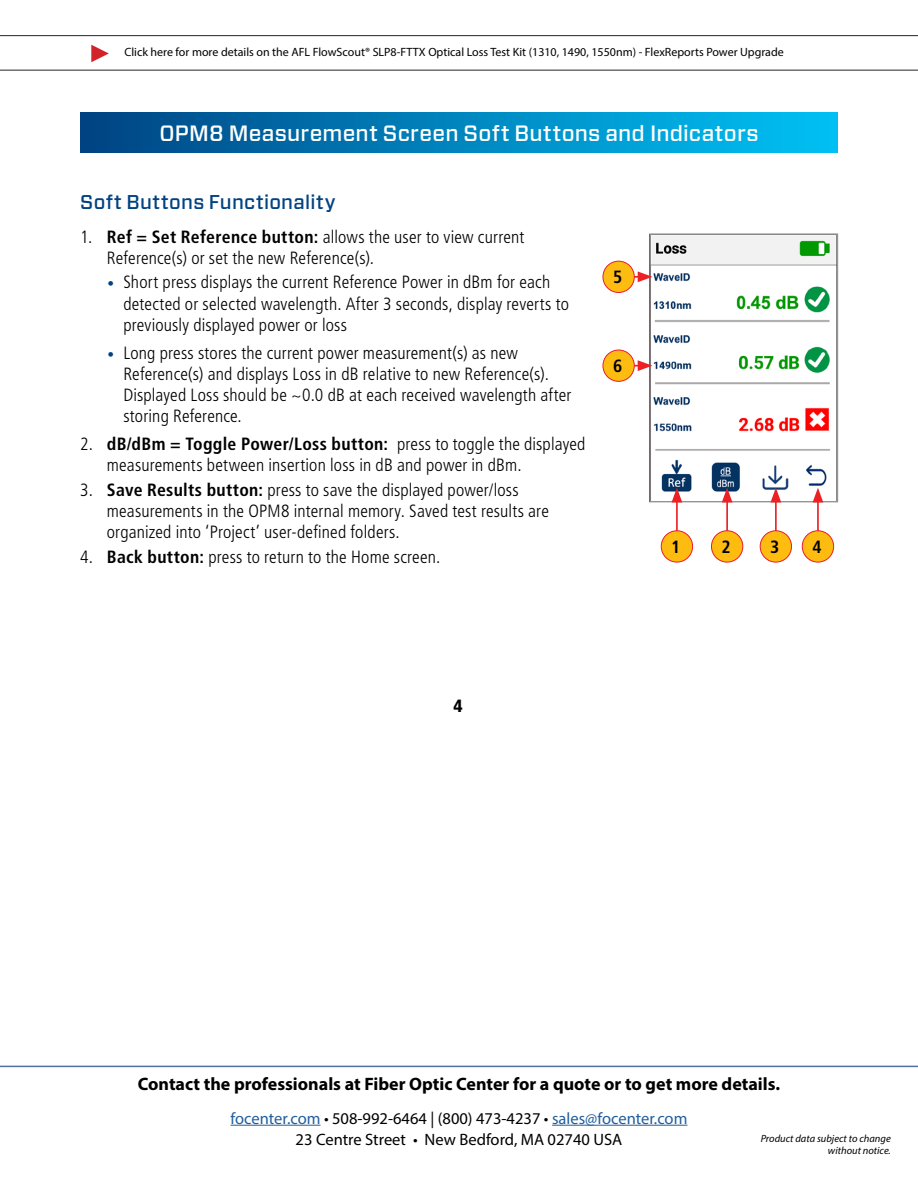
<style>
.page{position:relative;width:918px;height:1188px;background:#fff}
.page>*{position:absolute;margin:0;border:0;box-sizing:border-box;transform-origin:0 0}
.t1{font:500 22.2px "Forza";letter-spacing:.01em;color:#fff}
.t2{font:500 19.95px "Forza";letter-spacing:.015em;color:#004282}
.t3{font:700 18px "Myriad Pro";color:#000}
.t4{font:300 condensed 17.7px/21.3px "Frutiger LT Std";letter-spacing:.01em;color:#000}
.t5{font:700 condensed 17.7px "Frutiger LT Std";color:#000}
.t6{font:900 condensed 17.7px "Frutiger LT Std";color:#000}
.t7{font:16.5px "Myriad Pro";color:#215e9e}
.t8{font:16.5px "Myriad Pro";color:#000}
.t9{font:12px "Myriad Pro";color:#000}
.t10{font:italic 10.5px/12.6px "Myriad Pro";color:#000;text-align:right}
.s1{font-weight:700}
.s2{font-size:13.35px;color:#004282}
.s3{color:#000}
</style>
<div class="page">
<hr style="left:231px;top:1125px;width:90px;height:1px;background:#215e9e">
<hr style="left:552px;top:1125px;width:135px;height:1px;background:#215e9e">
<hr style="left:0;top:1066px;width:918px;height:1px;background:#4f70a8">
<hr style="left:0;top:70px;width:918px;height:1px;background:#262626">
<svg style="left:91px;top:45px;width:18px;height:17px"></svg>
<hr style="left:0;top:35px;width:918px;height:1px;background:#262626">
<div style="left:80px;top:112px;width:758px;height:40px;background:linear-gradient(to right,#004484,#00c4f6)"></div>
<img style="left:651px;top:236px;width:185px;height:256px">
<div style="left:649px;top:233px;width:189px;height:269px;border:1px solid #939598"></div>
<svg style="left:634px;top:271px;width:18px;height:11px"></svg>
<div style="left:603px;top:261px;width:31px;height:32px;background:#febc11;border-radius:50%"></div>
<div style="left:603px;top:261px;width:32px;height:32px;border:1px solid #ed1b2f;border-radius:50%"></div>
<svg style="left:634px;top:360px;width:18px;height:11px"></svg>
<div style="left:603px;top:350px;width:31px;height:31px;background:#febc11;border-radius:50%"></div>
<div style="left:603px;top:350px;width:32px;height:32px;border:1px solid #ed1b2f;border-radius:50%"></div>
<hr style="left:726px;top:499px;width:2px;height:36px;background:#ed2024">
<svg style="left:722px;top:488px;width:11px;height:14px"></svg>
<div style="left:711px;top:531px;width:32px;height:31px;background:#febc11;border-radius:50%"></div>
<div style="left:711px;top:530px;width:32px;height:32px;border:1px solid #ed1b2f;border-radius:50%"></div>
<hr style="left:775px;top:499px;width:2px;height:36px;background:#ed2024">
<svg style="left:770px;top:488px;width:11px;height:14px"></svg>
<div style="left:760px;top:531px;width:32px;height:31px;background:#febc11;border-radius:50%"></div>
<div style="left:760px;top:530px;width:32px;height:32px;border:1px solid #ed1b2f;border-radius:50%"></div>
<hr style="left:817px;top:499px;width:2px;height:36px;background:#ed2024">
<svg style="left:813px;top:488px;width:10px;height:14px"></svg>
<div style="left:802px;top:531px;width:32px;height:31px;background:#febc11;border-radius:50%"></div>
<div style="left:802px;top:530px;width:32px;height:32px;border:1px solid #ed1b2f;border-radius:50%"></div>
<hr style="left:676px;top:499px;width:2px;height:36px;background:#ed2024">
<svg style="left:672px;top:488px;width:10px;height:14px"></svg>
<div style="left:661px;top:531px;width:32px;height:31px;background:#febc11;border-radius:50%"></div>
<div style="left:661px;top:530px;width:32px;height:32px;border:1px solid #ed1b2f;border-radius:50%"></div>
<p class="t9" style="left:124px;top:44px;width:661px">Click here for more details on the AFL FlowScout® SLP8-FTTX Optical Loss Test Kit (1310, 1490, 1550nm) - FlexReports Power Upgrade</p>
<p class="t1" style="left:160px;top:119px;width:601px">OPM8 Measurement Screen Soft Buttons and Indicators</p>
<p class="t2" style="left:80px;top:189px;width:257px">Soft Buttons Functionality</p>
<p class="t4" style="left:107px;top:226px;width:419px;text-indent:-27px">1. <span class="s1">Ref = Set Reference button:</span> allows the user to view current<br>Reference(s) or set the new Reference(s).</p>
<p class="t4" style="left:123px;top:272px;width:447px;text-indent:-16px"><span class="s2">•</span> Short press displays the current Reference Power in dBm for each detected or selected wavelength. After 3 seconds, display reverts to previously displayed power or loss</p>
<p class="t4" style="left:123px;top:342px;width:450px;text-indent:-16px"><span class="s2">•</span> Long press stores the current power measurement(s) as new Reference(s) and displays Loss in dB relative to new Reference(s).<br>Displayed Loss should be ~0.0 dB at each received wavelength after storing Reference.</p>
<p class="t4" style="left:107px;top:434px;width:480px;text-indent:-27px">2. <span class="s1">dB/dBm = Toggle Power/Loss button:</span> press to toggle the displayed measurements between insertion loss in dB and power in dBm.</p>
<p class="t4" style="left:107px;top:479px;width:444px;text-indent:-27px">3. <span class="s1">Save Results button:</span> press to save the displayed power/loss measurements in the OPM8 internal memory. Saved test results are organized into ‘Project’ user-defined folders.</p>
<p class="t4" style="left:80px;top:546px;width:362px">4. <span class="s1">Back button:</span> press to return to the Home screen.</p>
<p class="t5" style="left:613px;top:267px;width:11px">5</p>
<p class="t5" style="left:613px;top:356px;width:11px">6</p>
<p class="t5" style="left:671px;top:536px;width:11px">1</p>
<p class="t5" style="left:722px;top:536px;width:11px">2</p>
<p class="t5" style="left:770px;top:536px;width:11px">3</p>
<p class="t5" style="left:812px;top:536px;width:11px">4</p>
<p class="t6" style="left:454px;top:695px;width:11px">4</p>
<p class="t3" style="left:138px;top:1072px;width:644px">Contact the professionals at Fiber Optic Center for a quote or to get more details.</p>
<p class="t7" style="left:231px;top:1108px;width:458px">focenter.com <span class="s3">• 508-992-6464 | (800) 473-4237 •</span> sales@focenter.com</p>
<p class="t8" style="left:296px;top:1129px;width:328px">23 Centre Street • New Bedford, MA 02740 USA</p>
<p class="t10" style="left:761px;top:1132px;width:132px">Product data subject to change without notice.</p>
</div>
